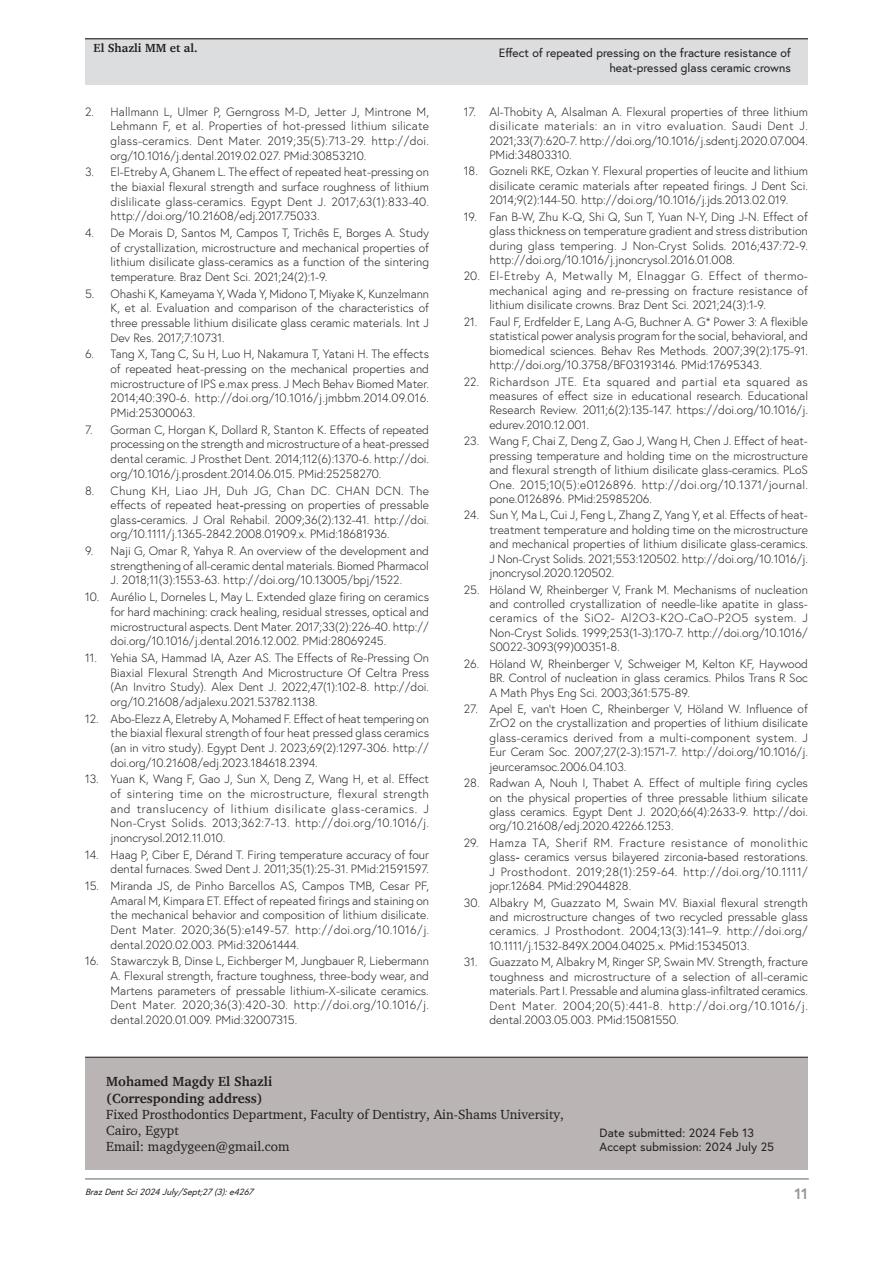
<style>
.page{position:relative;width:893px;height:1263px;background:#fff}
.page>*{position:absolute;margin:0;border:0;box-sizing:border-box;transform-origin:0 0}
.t1{font:700 15px "Europa";color:#939598}
.Correspondence{font:13.5px/16.2px "Charter";color:#231f20}
.Reference{font:300 12px/14.4px "Europa";color:#231f20;text-align:justify}
.History{font:12px/14.4px "Europa";color:#231f20;text-align:right}
.t2{font:700 12px "Charter";color:#231f20}
.t3{font:italic 9px "Europa";color:#231f20}
.s1{font-family:"Times New Roman";font-weight:400}
.s2{font-weight:700}
</style>
<div class="page">
<hr style="left:85px;top:1178px;width:724px;height:2px;background:#939598">
<div style="left:85px;top:39px;width:723px;height:46px;background:#dcdddf"></div>
<hr style="left:85px;top:38px;width:723px;height:1px;background:#231f20">
<hr style="left:85px;top:1057px;width:723px;height:1px;background:#231f20">
<div style="left:623px;top:1058px;width:185px;height:111px;background:#bab5b4"></div>
<div style="left:85px;top:1058px;width:538px;height:111px;background:#bab5b4"></div>
<p class="t2" style="left:94px;top:41px;width:105px">El Shazli MM et al.</p>
<p class="Reference" style="left:111px;top:104px;width:320px;text-indent:-26px">2. Hallmann L, Ulmer P, Gerngross M-D, Jetter J, Mintrone M, Lehmann F, et al. Properties of hot-pressed lithium silicate glass-ceramics. Dent Mater. 2019;35(5):713-29. http://doi. org/10.1016/j.dental.2019.02.027. PMid:30853210.</p>
<p class="Reference" style="left:111px;top:165px;width:320px;text-indent:-26px">3. El-Etreby A, Ghanem L. The effect of repeated heat-pressing on the biaxial flexural strength and surface roughness of lithium dislilicate glass-ceramics. Egypt Dent J. 2017;63(1):833-40. http://doi.org/10.21608/edj.2017.75033.</p>
<p class="Reference" style="left:111px;top:225px;width:320px;text-indent:-26px">4. De Morais D, Santos M, Campos T, Trichês E, Borges A. Study of crystallization, microstructure and mechanical properties of lithium disilicate glass-ceramics as a function of the sintering temperature. Braz Dent Sci. 2021;24(2):1-9.</p>
<p class="Reference" style="left:111px;top:286px;width:320px;text-indent:-26px">5. Ohashi K, Kameyama Y, Wada Y, Midono T, Miyake K, Kunzelmann K, et al. Evaluation and comparison of the characteristics of three pressable lithium disilicate glass ceramic materials. Int J Dev Res. 2017;7:10731.</p>
<p class="Reference" style="left:111px;top:347px;width:320px;text-indent:-26px">6. Tang X, Tang C, Su H, Luo H, Nakamura T, Yatani H. The effects of repeated heat-pressing on the mechanical properties and microstructure of IPS e.max press. J Mech Behav Biomed Mater.<br>2014;40:390-6. http://doi.org/10.1016/j.jmbbm.2014.09.016.<br>PMid:25300063.</p>
<p class="Reference" style="left:111px;top:422px;width:320px;text-indent:-26px">7. Gorman C, Horgan K, Dollard R, Stanton K. Effects of repeated processing on the strength and microstructure of a heat-pressed dental ceramic. J Prosthet Dent. 2014;112(6):1370-6. http://doi. org/10.1016/j.prosdent.2014.06.015. PMid:25258270.</p>
<p class="Reference" style="left:111px;top:483px;width:320px;text-indent:-26px">8. Chung KH, Liao JH, Duh JG, Chan DC. CHAN DCN. The effects of repeated heat<span class="s1">‐</span>pressing on properties of pressable glass<span class="s1">‐</span>ceramics. J Oral Rehabil. 2009;36(2):132-41. http://doi. org/10.1111/j.1365-2842.2008.01909.x. PMid:18681936.</p>
<p class="Reference" style="left:111px;top:543px;width:320px;text-indent:-26px">9. Naji G, Omar R, Yahya R. An overview of the development and strengthening of all-ceramic dental materials. Biomed Pharmacol J. 2018;11(3):1553-63. http://doi.org/10.13005/bpj/1522.</p>
<p class="Reference" style="left:111px;top:589px;width:320px;text-indent:-26px">10. Aurélio L, Dorneles L, May L. Extended glaze firing on ceramics for hard machining: crack healing, residual stresses, optical and microstructural aspects. Dent Mater. 2017;33(2):226-40. http:// doi.org/10.1016/j.dental.2016.12.002. PMid:28069245.</p>
<p class="Reference" style="left:111px;top:650px;width:320px;text-indent:-26px">11. Yehia SA, Hammad IA, Azer AS. The Effects of Re-Pressing On Biaxial Flexural Strength And Microstructure Of Celtra Press (An Invitro Study). Alex Dent J. 2022;47(1):102-8. http://doi. org/10.21608/adjalexu.2021.53782.1138.</p>
<p class="Reference" style="left:111px;top:711px;width:320px;text-indent:-26px">12. Abo-Elezz A, Eletreby A, Mohamed F. Effect of heat tempering on the biaxial flexural strength of four heat pressed glass ceramics (an in vitro study). Egypt Dent J. 2023;69(2):1297-306. http:// doi.org/10.21608/edj.2023.184618.2394.</p>
<p class="Reference" style="left:111px;top:772px;width:320px;text-indent:-26px">13. Yuan K, Wang F, Gao J, Sun X, Deng Z, Wang H, et al. Effect of sintering time on the microstructure, flexural strength and translucency of lithium disilicate glass-ceramics. J Non-Cryst Solids. 2013;362:7-13. http://doi.org/10.1016/j. jnoncrysol.2012.11.010.</p>
<p class="Reference" style="left:85px;top:847px;width:346px;text-align:right">14. Haag P, Ciber E, Dérand T. Firing temperature accuracy of four dental furnaces. Swed Dent J. 2011;35(1):25-31. PMid:21591597.</p>
<p class="Reference" style="left:111px;top:878px;width:320px;text-indent:-26px">15. Miranda JS, de Pinho Barcellos AS, Campos TMB, Cesar PF, Amaral M, Kimpara ET. Effect of repeated firings and staining on the mechanical behavior and composition of lithium disilicate.<br>Dent Mater. 2020;36(5):e149-57. http://doi.org/10.1016/j. dental.2020.02.003. PMid:32061444.</p>
<p class="Reference" style="left:111px;top:954px;width:320px;text-indent:-26px">16. Stawarczyk B, Dinse L, Eichberger M, Jungbauer R, Liebermann A. Flexural strength, fracture toughness, three-body wear, and Martens parameters of pressable lithium-X-silicate ceramics.<br>Dent Mater. 2020;36(3):420-30. http://doi.org/10.1016/j. dental.2020.01.009. PMid:32007315.</p>
<p class="History" style="left:499px;top:46px;width:294px">Effect of repeated pressing on the fracture resistance of heat-pressed glass ceramic crowns</p>
<p class="Reference" style="left:489px;top:104px;width:320px;text-indent:-26px">17. Al-Thobity A, Alsalman A. Flexural properties of three lithium disilicate materials: an in vitro evaluation. Saudi Dent J.<br>2021;33(7):620-7. http://doi.org/10.1016/j.sdentj.2020.07.004.<br>PMid:34803310.</p>
<p class="Reference" style="left:489px;top:164px;width:320px;text-indent:-26px">18. Gozneli RKE, Ozkan Y. Flexural properties of leucite and lithium disilicate ceramic materials after repeated firings. J Dent Sci.<br>2014;9(2):144-50. http://doi.org/10.1016/j.jds.2013.02.019.</p>
<p class="Reference" style="left:489px;top:209px;width:320px;text-indent:-26px">19. Fan B-W, Zhu K-Q, Shi Q, Sun T, Yuan N-Y, Ding J-N. Effect of glass thickness on temperature gradient and stress distribution during glass tempering. J Non-Cryst Solids. 2016;437:72-9. http://doi.org/10.1016/j.jnoncrysol.2016.01.008.</p>
<p class="Reference" style="left:489px;top:269px;width:320px;text-indent:-26px">20. El-Etreby A, Metwally M, Elnaggar G. Effect of thermo&shy;mechanical aging and re-pressing on fracture resistance of lithium disilicate crowns. Braz Dent Sci. 2021;24(3):1-9.</p>
<p class="Reference" style="left:489px;top:314px;width:320px;text-indent:-26px">21. Faul F, Erdfelder E, Lang A-G, Buchner A. G* Power 3: A flexible statistical power analysis program for the social, behavioral, and biomedical sciences. Behav Res Methods. 2007;39(2):175-91. http://doi.org/10.3758/BF03193146. PMid:17695343.</p>
<p class="Reference" style="left:489px;top:374px;width:320px;text-indent:-26px">22. Richardson JTE. Eta squared and partial eta squared as measures of effect size in educational research. Educational Research Review. 2011;6(2):135-147. https://doi.org/10.1016/j. edurev.2010.12.001.</p>
<p class="Reference" style="left:489px;top:434px;width:320px;text-indent:-26px">23. Wang F, Chai Z, Deng Z, Gao J, Wang H, Chen J. Effect of heat&shy;pressing temperature and holding time on the microstructure and flexural strength of lithium disilicate glass-ceramics. PLoS One. 2015;10(5):e0126896. http://doi.org/10.1371/journal. pone.0126896. PMid:25985206.</p>
<p class="Reference" style="left:489px;top:508px;width:320px;text-indent:-26px">24. Sun Y, Ma L, Cui J, Feng L, Zhang Z, Yang Y, et al. Effects of heat&shy;treatment temperature and holding time on the microstructure and mechanical properties of lithium disilicate glass-ceramics.<br>J Non-Cryst Solids. 2021;553:120502. http://doi.org/10.1016/j. jnoncrysol.2020.120502.</p>
<p class="Reference" style="left:489px;top:582px;width:320px;text-indent:-26px">25. Höland W, Rheinberger V, Frank M. Mechanisms of nucleation and controlled crystallization of needle-like apatite in glass&shy;ceramics of the SiO2- Al2O3-K2O-CaO-P2O5 system. J Non-Cryst Solids. 1999;253(1-3):170-7. http://doi.org/10.1016/ S0022-3093(99)00351-8.</p>
<p class="Reference" style="left:489px;top:656px;width:320px;text-indent:-26px">26. Höland W, Rheinberger V, Schweiger M, Kelton KF, Haywood BR. Control of nucleation in glass ceramics. Philos Trans R Soc A Math Phys Eng Sci. 2003;361:575-89.</p>
<p class="Reference" style="left:489px;top:701px;width:320px;text-indent:-26px">27. Apel E, van’t Hoen C, Rheinberger V, Höland W. Influence of ZrO2 on the crystallization and properties of lithium disilicate glass-ceramics derived from a multi-component system. J Eur Ceram Soc. 2007;27(2-3):1571-7. http://doi.org/10.1016/j. jeurceramsoc.2006.04.103.</p>
<p class="Reference" style="left:489px;top:776px;width:320px;text-indent:-26px">28. Radwan A, Nouh I, Thabet A. Effect of multiple firing cycles on the physical properties of three pressable lithium silicate glass ceramics. Egypt Dent J. 2020;66(4):2633-9. http://doi. org/10.21608/edj.2020.42266.1253.</p>
<p class="Reference" style="left:489px;top:835px;width:320px;text-indent:-26px">29. Hamza TA, Sherif RM. Fracture resistance of monolithic glass<span class="s1">‐</span> ceramics versus bilayered zirconia<span class="s1">‐</span>based restorations.<br>J Prosthodont. 2019;28(1):259-64. http://doi.org/10.1111/ jopr.12684. PMid:29044828.</p>
<p class="Reference" style="left:489px;top:895px;width:320px;text-indent:-26px">30. Albakry M, Guazzato M, Swain MV. Biaxial flexural strength and microstructure changes of two recycled pressable glass ceramics. J Prosthodont. 2004;13(3):141–9. http://doi.org/ 10.1111/j.1532-849X.2004.04025.x. PMid:15345013.</p>
<p class="Reference" style="left:489px;top:955px;width:320px;text-indent:-26px">31. Guazzato M, Albakry M, Ringer SP, Swain MV. Strength, fracture toughness and microstructure of a selection of all-ceramic materials. Part I. Pressable and alumina glass-infiltrated ceramics.<br>Dent Mater. 2004;20(5):441-8. http://doi.org/10.1016/j. dental.2003.05.003. PMid:15081550.</p>
<p class="Correspondence" style="left:106px;top:1073px;width:459px"><span class="s2">Mohamed Magdy El Shazli<br>(Corresponding address)<br></span>Fixed Prosthodontics Department, Faculty of Dentistry, Ain-Shams University, Cairo, Egypt<br>Email: magdygeen@gmail.com</p>
<p class="t3" style="left:85px;top:1185px;width:173px">BrazDentSci2024July/Sept;27(3):e4267</p>
<p class="History" style="left:600px;top:1125px;width:176px;text-align:left">Date submitted: 2024 Feb 13<br>Accept submission: 2024 July 25</p>
<p class="t1" style="left:795px;top:1184px;width:15px">11</p>
</div>
